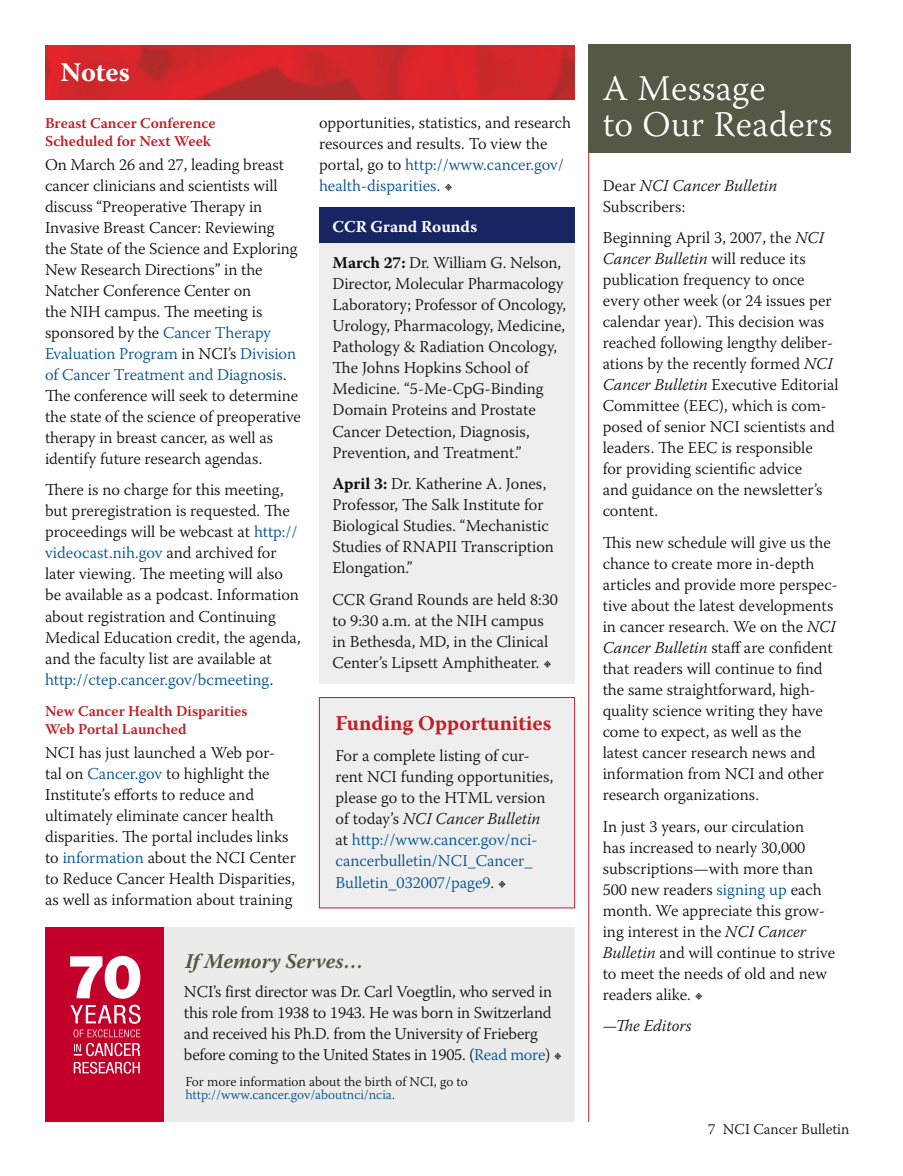
<style>
.page{position:relative;width:903px;height:1176px;background:#fff}
.page>*{position:absolute;margin:0;border:0;box-sizing:border-box;transform-origin:0 0}
._2_-_Story_Title{font:300 36px/36px "Warnock Pro";letter-spacing:.01em;color:#fff}
.t1{font:700 27px "Warnock Pro";color:#fff}
.body_no_baseline{font:700 21px "Warnock Pro";color:#c31e24}
.t2{font:italic 700 21px "Warnock Pro";letter-spacing:.005em;color:#555845}
.body_no_baseline-2{font:300 16.5px/21px "Warnock Pro";color:#0f0f0f}
.t3{font:italic 300 16.5px/21px "Warnock Pro";color:#0f0f0f}
._2_-_Custom_box{font:700 16.5px "Warnock Pro";letter-spacing:.005em;color:#fff}
._2_-_Notes_headers{font:600 15px/18px "Warnock Pro";color:#c31e24}
.t4{font:300 15px "Warnock Pro";color:#0f0f0f}
.body_no_baseline-3{font:300 13.5px/13.5px "Warnock Pro";color:#0f0f0f}
.s1{color:#005194}
.s2{color:#00f}
.s3{font-weight:700}
.s4{font-style:italic}
.s5{font-style:normal}
</style>
<div class="page">
<img style="left:45px;top:45px;width:530px;height:54px">
<div style="left:45px;top:926px;width:530px;height:195px;background:#ebebe9"></div>
<div style="left:46px;top:926px;width:118px;height:195px;background:#c3002a"></div>
<svg style="left:74px;top:1061px;width:66px;height:12px"></svg>
<svg style="left:70px;top:955px;width:70px;height:43px"></svg>
<svg style="left:70px;top:1004px;width:71px;height:19px"></svg>
<svg style="left:73px;top:1029px;width:67px;height:26px"></svg>
<div style="left:319px;top:243px;width:255px;height:440px;background:#edeeed"></div>
<div style="left:319px;top:207px;width:255px;height:36px;background:#182563"></div>
<div style="left:319px;top:697px;width:256px;height:210px;background:#edeeed"></div>
<div style="left:319px;top:697px;width:256px;height:211px;border:1px solid #c31e24"></div>
<hr style="left:588px;top:45px;width:1px;height:1076px;background:#c31e24">
<div style="left:588px;top:45px;width:263px;height:108px;background:#555845"></div>
<h2 class="t1" style="left:60px;top:56px;width:71px">Notes</h2>
<p class="_2_-_Notes_headers" style="left:45px;top:113px;width:172px">Breast Cancer Conference<br>Scheduled for Next Week</p>
<p class="body_no_baseline-2" style="left:45px;top:153px;width:257px">On March 26 and 27, leading breast cancer clinicians and scientists will discuss “Preoperative Therapy in Invasive Breast Cancer: Reviewing<br>the State of the Science and Exploring New Research Directions” in the Natcher Conference Center on<br>the NIH campus. The meeting is sponsored by the <span class="s1">Cancer Therapy Evaluation Program</span> in NCI’s <span class="s1">Division of Cancer Treatment and Diagnosis</span>.<br>The conference will seek to determine the state of the science of preoperative therapy in breast cancer, as well as identify future research agendas.</p>
<p class="body_no_baseline-2" style="left:45px;top:479px;width:257px">There is no charge for this meeting, but preregistration is requested. The proceedings will be webcast at <span class="s1">http:// videocast.nih.gov</span> and archived for later viewing. The meeting will also be available as a podcast. Information about registration and Continuing Medical Education credit, the agenda, and the faculty list are available at <span class="s1">http://ctep.cancer.gov/bcmeeting</span>.</p>
<p class="_2_-_Notes_headers" style="left:45px;top:701px;width:204px">New Cancer Health Disparities<br>Web Portal Launched</p>
<p class="body_no_baseline-2" style="left:45px;top:741px;width:252px">NCI has just launched a Web por&shy;tal on <span class="s1">Cancer.gov</span> to highlight the Institute’s efforts to reduce and ultimately eliminate cancer health disparities. The portal includes links to <span class="s1">information</span> about the NCI Center to Reduce Cancer Health Disparities, as well as information about training</p>
<p class="body_no_baseline-2" style="left:319px;top:111px;width:254px">opportunities, statistics, and research resources and results. To view the portal, go to <span class="s1">http://www.cancer.gov/ health-disparities</span><span class="s2">.</span> d</p>
<p class="_2_-_Custom_box" style="left:332px;top:216px;width:146px">CCR Grand Rounds</p>
<p class="body_no_baseline-2" style="left:332px;top:252px;width:235px"><span class="s3">March 27:</span> Dr. William G. Nelson,<br>Director, Molecular Pharmacology<br>Laboratory; Professor of Oncology,<br>Urology, Pharmacology, Medicine,<br>Pathology &amp; Radiation Oncology,<br>The Johns Hopkins School of<br>Medicine. “5-Me-CpG-Binding<br>Domain Proteins and Prostate<br>Cancer Detection, Diagnosis,<br>Prevention, and Treatment.”</p>
<p class="body_no_baseline-2" style="left:332px;top:472px;width:223px"><span class="s3">April 3:</span> Dr. Katherine A. Jones,<br>Professor, The Salk Institute for<br>Biological Studies. “Mechanistic<br>Studies of RNAPII Transcription<br>Elongation.”</p>
<p class="body_no_baseline-2" style="left:332px;top:588px;width:227px">CCR Grand Rounds are held 8:30 to 9:30 a.m. at the NIH campus in Bethesda, MD, in the Clinical<br>Center’s Lipsett Amphitheater. d</p>
<p class="body_no_baseline" style="left:335px;top:710px;width:217px">Funding Opportunities</p>
<p class="body_no_baseline-2" style="left:335px;top:745px;width:219px">For a complete listing of cur&shy;rent NCI funding opportunities, please go to the HTML version of today’s <span class="s4">NCI Cancer Bulletin </span>at <span class="s1">http://www.cancer.gov/nci&shy;cancerbulletin/NCI_Cancer_<br>Bulletin_032007/page9</span>. d</p>
<p class="t2" style="left:185px;top:948px;width:180px">If Memory Serves…</p>
<p class="body_no_baseline-2" style="left:184px;top:980px;width:380px">NCI’s first director was Dr. Carl Voegtlin, who served in this role from 1938 to 1943. He was born in Switzerland and received his Ph.D. from the University of Frieberg before coming to the United States in 1905. (<span class="s1">Read more</span>) d</p>
<p class="body_no_baseline-3" style="left:185px;top:1074px;width:284px">For more information about the birth of NCI, go to <span class="s1">http://www.cancer.gov/aboutnci/ncia</span>.</p>
<p class="_2_-_Story_Title" style="left:603px;top:70px;width:231px">A Message<br>to Our Readers</p>
<p class="t3" style="left:603px;top:174px;width:176px"><span class="s5">Dear</span> NCI Cancer Bulletin<br><span class="s5">Subscribers:</span></p>
<p class="body_no_baseline-2" style="left:603px;top:227px;width:237px">Beginning April 3, 2007, the <span class="s4">NCI<br>Cancer Bulletin</span> will reduce its publication frequency to once every other week (or 24 issues per calendar year). This decision was reached following lengthy deliber&shy;ations by the recently formed <span class="s4">NCI<br>Cancer Bulletin</span> Executive Editorial<br>Committee (EEC), which is com&shy;posed of senior NCI scientists and leaders. The EEC is responsible<br>for providing scientific advice<br>and guidance on the newsletter’s content.</p>
<p class="body_no_baseline-2" style="left:603px;top:531px;width:236px">This new schedule will give us the chance to create more in-depth articles and provide more perspec&shy;tive about the latest developments in cancer research. We on the <span class="s4">NCI<br>Cancer Bulletin</span> staff are confident that readers will continue to find the same straightforward, high&shy;quality science writing they have come to expect, as well as the latest cancer research news and information from NCI and other research organizations.</p>
<p class="body_no_baseline-2" style="left:603px;top:815px;width:234px">In just 3 years, our circulation<br>has increased to nearly 30,000 subscriptions—with more than<br>500 new readers <span class="s1">signing up</span> each month. We appreciate this grow&shy;ing interest in the <span class="s4">NCI Cancer<br>Bulletin</span> and will continue to strive to meet the needs of old and new readers alike. d</p>
<p class="t3" style="left:603px;top:1014px;width:90px">—The Editors</p>
<p class="t4" style="left:723px;top:1119px;width:128px">NCI Cancer Bulletin</p>
</div>
